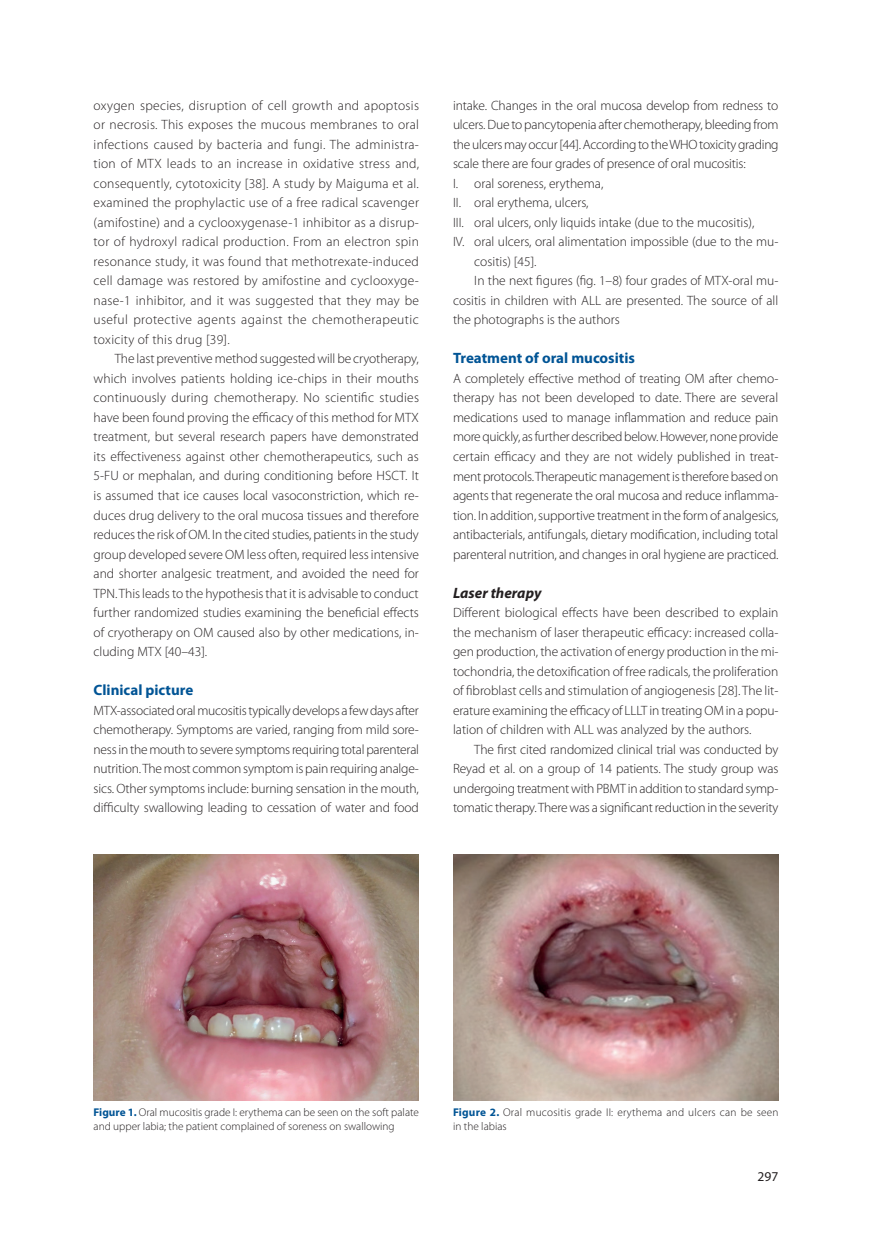
<style>
.page{position:relative;width:872px;height:1234px;background:#fff}
.page>*{position:absolute;margin:0;border:0;box-sizing:border-box;transform-origin:0 0}
._12_Srodtytul_1{font:700 15px "Myriad Pro";color:#005495}
._12_Srodtytul_2{font:italic 700 15px "Myriad Pro";color:#231f20}
._08_Tekst{font:300 13.5px/19.5px "Myriad Pro";color:#231f20;text-align:justify}
._08_Tekst_bez_wcieci{font:300 13.5px/19.5px "Myriad Pro";color:#231f20;text-align:justify}
.t1{font:13.5px "Myriad Pro";color:#231f20}
._15_Rycina_podpis{font:300 11.25px/14.2px "Myriad Pro";color:#231f20}
._15_Rycina_podpis-2{font:300 11.25px/14.2px "Myriad Pro";letter-spacing:.02em;color:#231f20}
.s1{font-weight:700;color:#005495}
</style>
<div class="page">
<img style="left:94px;top:854px;width:325px;height:246px">
<img style="left:453px;top:854px;width:325px;height:246px">
<p class="_08_Tekst" style="left:94px;top:95px;width:327px">oxygen species, disruption of cell growth and apoptosis or necrosis. This exposes the mucous membranes to oral infections caused by bacteria and fungi. The administra&shy;tion of MTX leads to an increase in oxidative stress and, consequently, cytotoxicity [38]. A study by Maiguma et al. examined the prophylactic use of a free radical scavenger (amifostine) and a cyclooxygenase-1 inhibitor as a disrup&shy;tor of hydroxyl radical production. From an electron spin resonance study, it was found that methotrexate-induced cell damage was restored by amifostine and cyclooxyge&shy;nase-1 inhibitor, and it was suggested that they may be useful protective agents against the chemotherapeutic toxicity of this drug [39].</p>
<p class="_08_Tekst" style="left:94px;top:349px;width:327px;text-indent:21px">The last preventive method suggested will be cryotherapy, which involves patients holding ice-chips in their mouths continuously during chemotherapy. No scientific studies have been found proving the efficacy of this method for MTX treatment, but several research papers have demonstrated its effectiveness against other chemotherapeutics, such as 5-FU or mephalan, and during conditioning before HSCT. It is assumed that ice causes local vasoconstriction, which re&shy;duces drug delivery to the oral mucosa tissues and therefore reduces the risk of OM. In the cited studies, patients in the study group developed severe OM less often, required less intensive and shorter analgesic treatment, and avoided the need for TPN. This leads to the hypothesis that it is advisable to conduct further randomized studies examining the beneficial effects of cryotherapy on OM caused also by other medications, in&shy;cluding MTX [40–43].</p>
<p class="_12_Srodtytul_1" style="left:94px;top:680px;width:101px">Clinical picture</p>
<p class="_08_Tekst_bez_wcieci" style="left:94px;top:700px;width:327px">MTX-associated oral mucositis typically develops a few days after chemotherapy. Symptoms are varied, ranging from mild sore&shy;ness in the mouth to severe symptoms requiring total parenteral nutrition. The most common symptom is pain requiring analge&shy;sics. Other symptoms include: burning sensation in the mouth, difficulty swallowing leading to cessation of water and food</p>
<p class="_08_Tekst_bez_wcieci" style="left:453px;top:95px;width:327px">intake. Changes in the oral mucosa develop from redness to ulcers. Due to pancytopenia after chemotherapy, bleeding from the ulcers may occur [44]. According to the WHO toxicity grading scale there are four grades of presence of oral mucositis:</p>
<p class="_08_Tekst_bez_wcieci" style="left:453px;top:173px;width:152px">I. oral soreness, erythema,</p>
<p class="_08_Tekst_bez_wcieci" style="left:453px;top:193px;width:137px">II. oral erythema, ulcers,</p>
<p class="_08_Tekst_bez_wcieci" style="left:453px;top:212px;width:303px">III. oral ulcers, only liquids intake (due to the mucositis),</p>
<p class="_08_Tekst_bez_wcieci" style="left:474px;top:232px;width:306px;text-indent:-21px">IV. oral ulcers, oral alimentation impossible (due to the mu&shy;cositis) [45].</p>
<p class="_08_Tekst" style="left:453px;top:271px;width:327px;text-indent:21px">In the next figures (fig. 1–8) four grades of MTX-oral mu&shy;cositis in children with ALL are presented. The source of all the photographs is the authors</p>
<p class="_12_Srodtytul_1" style="left:453px;top:348px;width:183px">Treatment of oral mucositis</p>
<p class="_08_Tekst_bez_wcieci" style="left:453px;top:368px;width:327px">A completely effective method of treating OM after chemo&shy;therapy has not been developed to date. There are several medications used to manage inflammation and reduce pain more quickly, as further described below. However, none provide certain efficacy and they are not widely published in treat&shy;ment protocols. Therapeutic management is therefore based on agents that regenerate the oral mucosa and reduce inflamma&shy;tion. In addition, supportive treatment in the form of analgesics, antibacterials, antifungals, dietary modification, including total parenteral nutrition, and changes in oral hygiene are practiced.</p>
<p class="_12_Srodtytul_2" style="left:453px;top:582px;width:90px">Laser therapy</p>
<p class="_08_Tekst_bez_wcieci" style="left:453px;top:602px;width:327px">Different biological effects have been described to explain the mechanism of laser therapeutic efficacy: increased colla&shy;gen production, the activation of energy production in the mi&shy;tochondria, the detoxification of free radicals, the proliferation of fibroblast cells and stimulation of angiogenesis [28]. The lit&shy;erature examining the efficacy of LLLT in treating OM in a popu&shy;lation of children with ALL was analyzed by the authors.</p>
<p class="_08_Tekst" style="left:453px;top:739px;width:327px;text-indent:21px">The first cited randomized clinical trial was conducted by Reyad et al. on a group of 14 patients. The study group was undergoing treatment with PBMT in addition to standard symp&shy;tomatic therapy. There was a significant reduction in the severity</p>
<p class="_15_Rycina_podpis" style="left:94px;top:1104px;width:327px"><span class="s1">Figure 1.</span> Oral mucositis grade I: erythema can be seen on the soft palate and upper labia; the patient complained of soreness on swallowing</p>
<p class="_15_Rycina_podpis-2" style="left:453px;top:1104px;width:327px"><span class="s1">Figure 2.</span> Oral mucositis grade II: erythema and ulcers can be seen in the labias</p>
<p class="t1" style="left:757px;top:1168px;width:22px">297</p>
</div>
